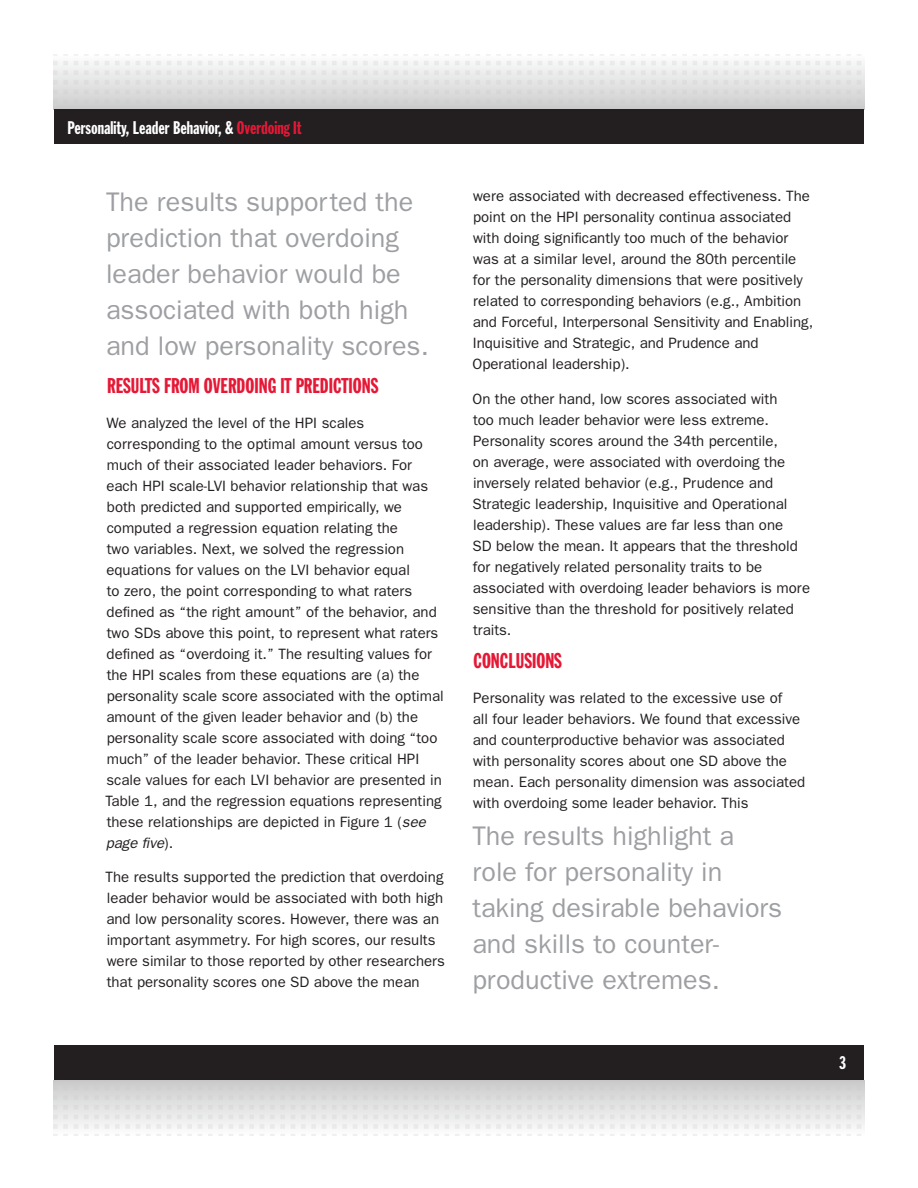
<style>
.page{position:relative;width:918px;height:1188px;background:#fff}
.page>*{position:absolute;margin:0;border:0;box-sizing:border-box;transform-origin:0 0}
.t1{font:27px/36px "Franklin Gothic";color:#9d9fa2}
.t2{font:21px "Franklin Gothic Extra Cond";color:#e51836}
.t3{font:18px "Franklin Gothic Extra Cond";color:#fff}
.t4{font:15px/21px "Franklin Gothic";color:#231f20}
.s1{color:#e51836}
.s2{font-style:italic}
</style>
<div class="page">
<svg style="left:54px;top:1080px;width:810px;height:56px"></svg>
<div style="left:54px;top:1045px;width:810px;height:35px;background:#231f20"></div>
<svg style="left:54px;top:54px;width:810px;height:56px"></svg>
<div style="left:54px;top:110px;width:810px;height:34px;background:#231f20"></div>
<p class="t3" style="left:68px;top:118px;width:236px">Personality, Leader Behavior, &amp; <span class="s1">Overdoing It</span></p>
<p class="t1" style="left:106px;top:183px;width:324px">The results supported the prediction that overdoing leader behavior would be associated with both high and low personality scores.</p>
<p class="t2" style="left:107px;top:374px;width:273px">RESULTS FROM OVERDOING IT PREDICTIONS</p>
<p class="t4" style="left:106px;top:412px;width:340px">We analyzed the level of the HPI scales corresponding to the optimal amount versus too much of their associated leader behaviors. For each HPI scale-LVI behavior relationship that was both predicted and supported empirically, we computed a regression equation relating the<br>two variables. Next, we solved the regression equations for values on the LVI behavior equal<br>to zero, the point corresponding to what raters defined as “the right amount” of the behavior, and two SDs above this point, to represent what raters defined as “overdoing it.” The resulting values for the HPI scales from these equations are (a) the personality scale score associated with the optimal amount of the given leader behavior and (b) the personality scale score associated with doing “too much” of the leader behavior. These critical HPI scale values for each LVI behavior are presented in Table 1, and the regression equations representing these relationships are depicted in Figure 1 (<span class="s2">see page five</span>).</p>
<p class="t4" style="left:106px;top:866px;width:341px">The results supported the prediction that overdoing leader behavior would be associated with both high and low personality scores. However, there was an important asymmetry. For high scores, our results were similar to those reported by other researchers that personality scores one SD above the mean</p>
<p class="t4" style="left:472px;top:185px;width:342px">were associated with decreased effectiveness. The point on the HPI personality continua associated with doing significantly too much of the behavior was at a similar level, around the 80th percentile for the personality dimensions that were positively related to corresponding behaviors (e.g., Ambition and Forceful, Interpersonal Sensitivity and Enabling, Inquisitive and Strategic, and Prudence and Operational leadership).</p>
<p class="t4" style="left:472px;top:388px;width:339px">On the other hand, low scores associated with<br>too much leader behavior were less extreme.<br>Personality scores around the 34th percentile,<br>on average, were associated with overdoing the inversely related behavior (e.g., Prudence and Strategic leadership, Inquisitive and Operational leadership). These values are far less than one<br>SD below the mean. It appears that the threshold for negatively related personality traits to be associated with overdoing leader behaviors is more sensitive than the threshold for positively related traits.</p>
<p class="t2" style="left:473px;top:650px;width:90px">CONCLUSIONS</p>
<p class="t4" style="left:473px;top:687px;width:334px">Personality was related to the excessive use of<br>all four leader behaviors. We found that excessive and counterproductive behavior was associated with personality scores about one SD above the mean. Each personality dimension was associated with overdoing some leader behavior. This</p>
<p class="t1" style="left:472px;top:818px;width:311px">The results highlight a role for personality in taking desirable behaviors and skills to counter&shy;productive extremes.</p>
<p class="t3" style="left:839px;top:1053px;width:8px">3</p>
</div>
